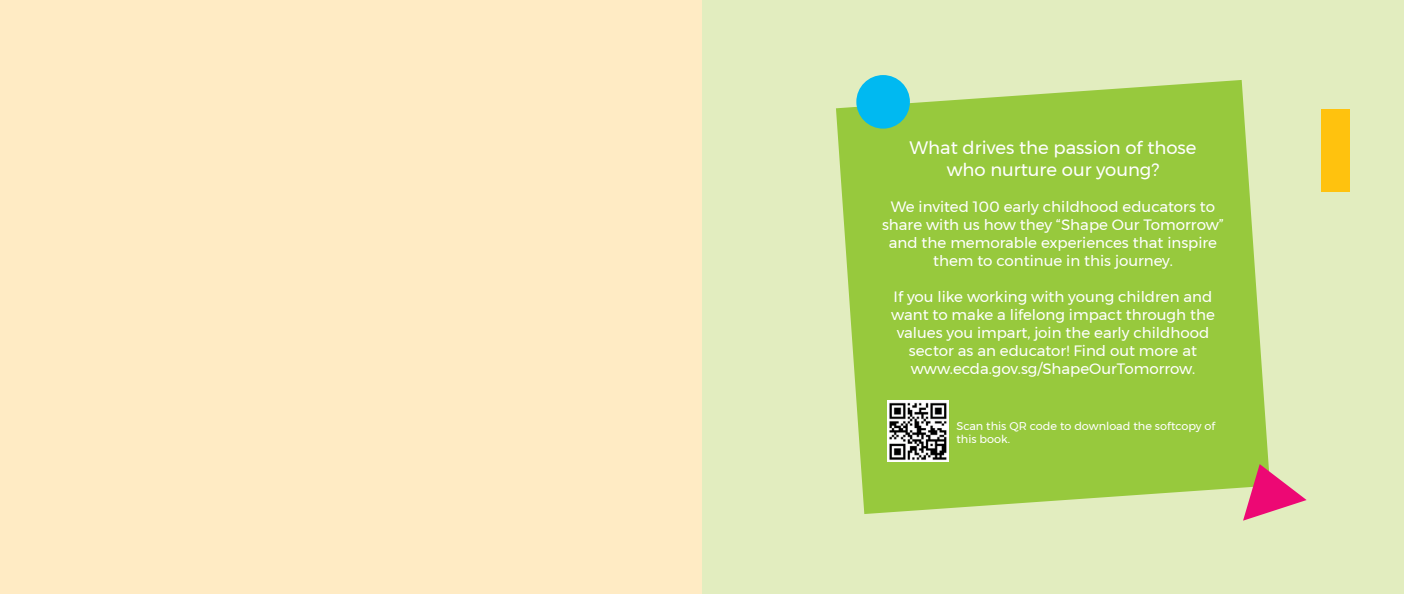
<style>
.page{position:relative;width:1404px;height:594px;background:#fff}
.page>*{position:absolute;margin:0;border:0;box-sizing:border-box;transform-origin:0 0}
.t1{font:18px/21.6px "Montserrat";color:#fff;text-align:center}
.t2{font:15px/18px "Montserrat";color:#fff;text-align:center}
.t3{font:11.25px/13.5px "Montserrat";color:#fff}
</style>
<div class="page">
<div style="left:0;top:0;width:702px;height:594px;background:#ffebc4"></div>
<div style="left:702px;top:0;width:702px;height:594px;background:#e2edbf"></div>
<svg style="left:836px;top:80px;width:433px;height:434px;background:#9fcd4c"></svg>
<svg style="left:1243px;top:464px;width:64px;height:57px"></svg>
<div style="left:856px;top:75px;width:54px;height:54px;background:#00b9f1;border-radius:50%"></div>
<img style="left:887px;top:401px;width:61px;height:61px">
<div style="left:1321px;top:109px;width:29px;height:82px;background:#ffc20e"></div>
<p class="t1" style="left:909px;top:137px;width:289px">What drives the passion of those who nurture our young?</p>
<p class="t2" style="left:882px;top:197px;width:343px">We invited 100 early childhood educators to share with us how they “Shape Our Tomorrow” and the memorable experiences that inspire them to continue in this journey.</p>
<p class="t2" style="left:891px;top:287px;width:325px">If you like working with young children and want to make a lifelong impact through the values you impart, join the early childhood sector as an educator! Find out more at www.ecda.gov.sg/ShapeOurTomorrow.</p>
<p class="t3" style="left:956px;top:419px;width:260px">Scan this QR code to download the softcopy of this book.</p>
</div>
